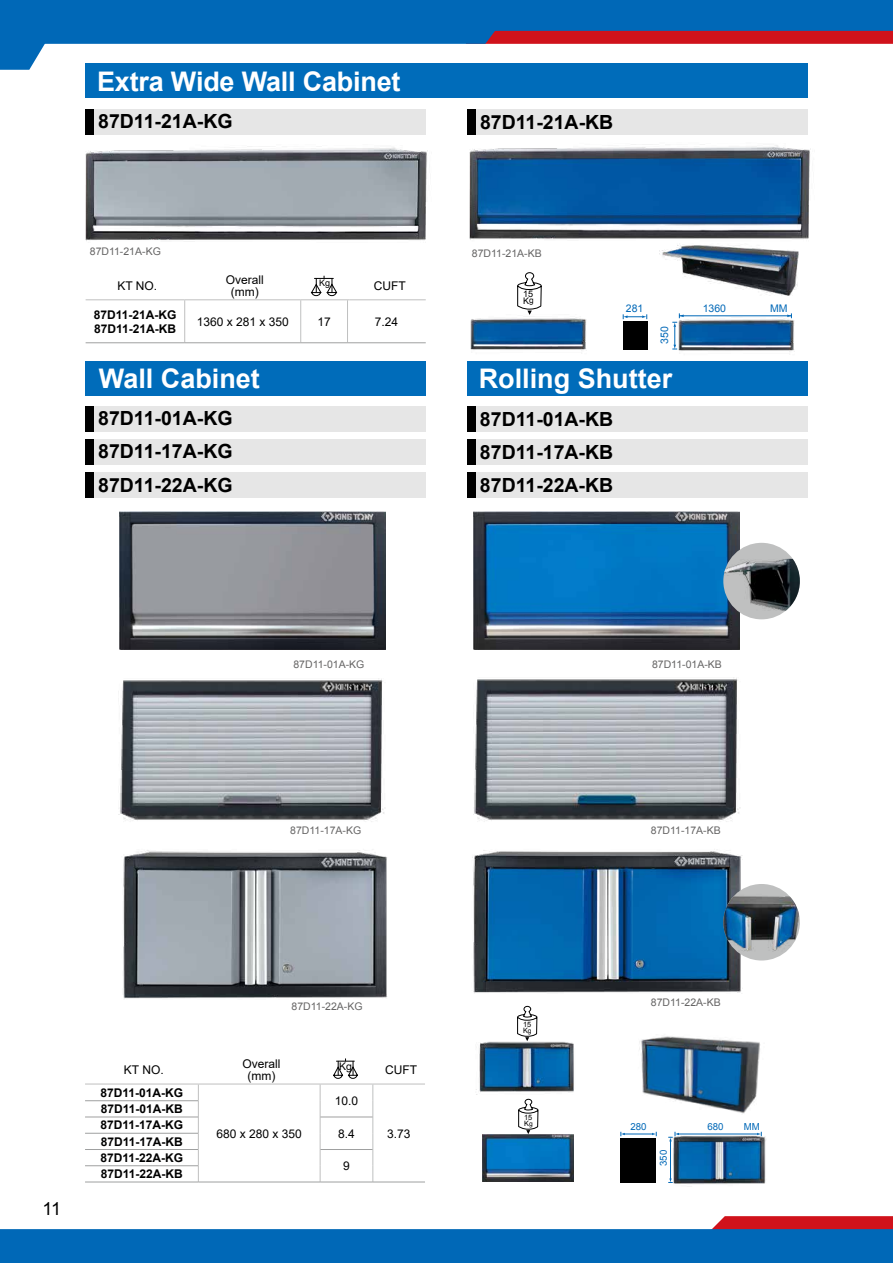
<style>
.page{position:relative;width:893px;height:1263px;background:#fff}
.page>*{position:absolute;margin:0;border:0;box-sizing:border-box;transform-origin:0 0}
.t1{font:700 27px "Arial";color:#fff}
.t2{font:700 19.5px/33.5px "Arial";color:#000;text-align:justify}
.t3{font:18px "Arial";color:#000}
.t4{font:700 12px/16.2px "Arial";color:#000}
.t5{font:12px/12px "Arial";color:#000;text-align:center}
.t6{font:10.5px "Arial";color:#656464}
.t7{font:10.5px "Arial";color:#0068b7}
.t8{font:10.5px "Arial";color:#000}
.t9{font:9.6px "Arial";color:#0068b7}
.t10{font:9px/6.4px "Arial";color:#000}
.t11{font:7.35px/5.7px "Arial";color:#000}
.s1{font-size:8.1px}
.s2{font-size:6.6px}
</style>
<div class="page">
<svg style="left:198px;top:1084px;width:1px;height:98px"></svg>
<svg style="left:320px;top:1084px;width:1px;height:98px"></svg>
<svg style="left:373px;top:1084px;width:1px;height:98px"></svg>
<hr style="left:85px;top:1100px;width:113px;height:1px;background:#9fa0a0">
<hr style="left:85px;top:1117px;width:113px;height:1px;background:#9fa0a0">
<hr style="left:85px;top:1133px;width:113px;height:1px;background:#9fa0a0">
<hr style="left:85px;top:1149px;width:113px;height:1px;background:#9fa0a0">
<hr style="left:85px;top:1165px;width:113px;height:1px;background:#9fa0a0">
<hr style="left:85px;top:1182px;width:113px;height:1px;background:#9fa0a0">
<hr style="left:320px;top:1117px;width:53px;height:1px;background:#9fa0a0">
<hr style="left:320px;top:1149px;width:53px;height:1px;background:#9fa0a0">
<hr style="left:198px;top:1182px;width:122px;height:1px;background:#9fa0a0">
<hr style="left:320px;top:1182px;width:53px;height:1px;background:#9fa0a0">
<hr style="left:373px;top:1182px;width:52px;height:1px;background:#9fa0a0">
<hr style="left:85px;top:1083px;width:113px;height:1px;background:#bfc0c0">
<hr style="left:198px;top:1083px;width:122px;height:1px;background:#bfc0c0">
<hr style="left:320px;top:1083px;width:53px;height:1px;background:#bfc0c0">
<hr style="left:373px;top:1083px;width:52px;height:1px;background:#bfc0c0">
<svg style="left:333px;top:1058px;width:25px;height:21px"></svg>
<div style="left:85px;top:361px;width:340px;height:34px;background:#006cba"></div>
<div style="left:467px;top:361px;width:340px;height:34px;background:#006cba"></div>
<div style="left:85px;top:406px;width:340px;height:25px;background:#e6e6e6"></div>
<div style="left:85px;top:406px;width:9px;height:25px;background:#000"></div>
<div style="left:85px;top:439px;width:340px;height:25px;background:#e6e6e6"></div>
<div style="left:85px;top:439px;width:9px;height:25px;background:#000"></div>
<div style="left:85px;top:472px;width:340px;height:25px;background:#e6e6e6"></div>
<div style="left:85px;top:472px;width:9px;height:25px;background:#000"></div>
<div style="left:467px;top:406px;width:340px;height:25px;background:#e6e6e6"></div>
<div style="left:467px;top:406px;width:8px;height:25px;background:#000"></div>
<div style="left:467px;top:439px;width:340px;height:25px;background:#e6e6e6"></div>
<div style="left:467px;top:439px;width:8px;height:25px;background:#000"></div>
<div style="left:467px;top:472px;width:340px;height:25px;background:#e6e6e6"></div>
<div style="left:467px;top:472px;width:8px;height:25px;background:#000"></div>
<img style="left:119px;top:511px;width:267px;height:139px">
<img style="left:118px;top:678px;width:267px;height:144px">
<img style="left:473px;top:511px;width:267px;height:139px">
<img style="left:473px;top:677px;width:268px;height:145px">
<img style="left:123px;top:850px;width:264px;height:149px">
<img style="left:472px;top:850px;width:276px;height:143px">
<img style="left:639px;top:1036px;width:121px;height:78px">
<img style="left:476px;top:1041px;width:98px;height:52px">
<img style="left:671px;top:1131px;width:95px;height:53px">
<div style="left:85px;top:109px;width:340px;height:26px;background:#e6e6e6"></div>
<div style="left:467px;top:109px;width:340px;height:26px;background:#e6e6e6"></div>
<div style="left:85px;top:109px;width:9px;height:26px;background:#000"></div>
<div style="left:467px;top:109px;width:8px;height:26px;background:#000"></div>
<div style="left:85px;top:64px;width:723px;height:34px;background:#006cba"></div>
<img style="left:85px;top:133px;width:343px;height:108px">
<img style="left:469px;top:132px;width:342px;height:108px">
<img style="left:679px;top:318px;width:116px;height:34px">
<img style="left:470px;top:317px;width:117px;height:34px">
<img style="left:660px;top:234px;width:151px;height:62px">
<hr style="left:86px;top:299px;width:99px;height:1px;background:#bfc0c0">
<hr style="left:185px;top:299px;width:116px;height:1px;background:#bfc0c0">
<hr style="left:301px;top:299px;width:48px;height:1px;background:#bfc0c0">
<hr style="left:349px;top:299px;width:77px;height:1px;background:#bfc0c0">
<hr style="left:184px;top:300px;width:1px;height:43px;background:#bfc0c0">
<hr style="left:300px;top:300px;width:1px;height:43px;background:#bfc0c0">
<hr style="left:347px;top:300px;width:1px;height:43px;background:#bfc0c0">
<hr style="left:86px;top:342px;width:99px;height:1px;background:#9fa0a0">
<hr style="left:185px;top:342px;width:116px;height:1px;background:#9fa0a0">
<hr style="left:301px;top:342px;width:46px;height:1px;background:#9fa0a0">
<hr style="left:347px;top:342px;width:79px;height:1px;background:#9fa0a0">
<svg style="left:311px;top:275px;width:26px;height:21px"></svg>
<img style="left:483px;top:1134px;width:90px;height:47px">
<div style="left:723px;top:543px;width:77px;height:76px;background:#bfc0c0;border-radius:50%"></div>
<img style="left:723px;top:559px;width:77px;height:52px">
<div style="left:723px;top:884px;width:77px;height:76px;background:#bfc0c0;border-radius:50%"></div>
<img style="left:723px;top:889px;width:77px;height:67px">
<div style="left:621px;top:1138px;width:35px;height:44px;background:#000"></div>
<div style="left:623px;top:321px;width:24px;height:29px;background:#000"></div>
<svg style="left:517px;top:272px;width:25px;height:124px"></svg>
<svg style="left:623px;top:314px;width:24px;height:5px"></svg>
<hr style="left:680px;top:316px;width:111px;height:1px;background:#0068b7">
<svg style="left:787px;top:313px;width:5px;height:5px"></svg>
<svg style="left:672px;top:313px;width:12px;height:37px"></svg>
<svg style="left:518px;top:1098px;width:21px;height:36px"></svg>
<svg style="left:517px;top:1005px;width:21px;height:36px"></svg>
<svg style="left:621px;top:1132px;width:36px;height:4px"></svg>
<hr style="left:670px;top:1141px;width:1px;height:39px;background:#0068b7">
<svg style="left:668px;top:1178px;width:5px;height:5px"></svg>
<hr style="left:678px;top:1134px;width:79px;height:1px;background:#0068b7">
<svg style="left:668px;top:1132px;width:11px;height:9px"></svg>
<svg style="left:757px;top:1132px;width:5px;height:4px"></svg>
<svg style="left:0;top:0;width:893px;height:70px"></svg>
<svg style="left:0;top:1216px;width:893px;height:47px"></svg>
<h1 class="t1" style="left:97px;top:63px;width:305px">Extra Wide Wall Cabinet</h1>
<h2 class="t2" style="left:98px;top:105px;width:136px">87D11-21A-KG</h2>
<h2 class="t2" style="left:480px;top:105px;width:135px">87D11-21A-KB</h2>
<p class="t6" style="left:90px;top:245px;width:73px">87D11-21A-KG</p>
<p class="t6" style="left:472px;top:247px;width:71px">87D11-21A-KB</p>
<p class="t5" style="left:117px;top:279px;width:41px">KT NO.</p>
<p class="t5" style="left:226px;top:273px;width:40px">Overall (mm)</p>
<p class="t5" style="left:374px;top:279px;width:33px">CUFT</p>
<p class="t4" style="left:94px;top:308px;width:84px;line-height:14.4px">87D11-21A-KG<br>87D11-21A-KB</p>
<p class="t5" style="left:197px;top:316px;width:94px">1360 x 281 x 350</p>
<p class="t5" style="left:317px;top:316px;width:15px">17</p>
<p class="t5" style="left:375px;top:316px;width:25px">7.24</p>
<p class="t10" style="left:319px;top:279px;width:13px">Kg</p>
<p class="t10" style="left:523px;top:291px;width:12px">15<br>K<span class="s1">g</span></p>
<p class="t7" style="left:626px;top:301px;width:19px">281</p>
<p class="t7" style="left:703px;top:301px;width:25px">1360</p>
<p class="t7" style="left:770px;top:301px;width:19px">MM</p>
<p class="t7" style="left:658px;top:344px;width:19px;rotate:-90deg">350</p>
<h1 class="t1" style="left:99px;top:361px;width:163px">Wall Cabinet</h1>
<h1 class="t1" style="left:479px;top:361px;width:195px">Rolling Shutter</h1>
<h2 class="t2" style="left:98px;top:401px;width:136px">87D11-01A-KG 87D11-17A-KG 87D11-22A-KG</h2>
<h2 class="t2" style="left:480px;top:403px;width:135px;line-height:32.8px">87D11-01A-KB 87D11-17A-KB 87D11-22A-KB</h2>
<p class="t6" style="left:293px;top:657px;width:73px">87D11-01A-KG</p>
<p class="t6" style="left:290px;top:823px;width:73px">87D11-17A-KG</p>
<h3 class="t3" style="left:43px;top:1196px;width:20px">11</h3>
<p class="t6" style="left:292px;top:1000px;width:73px">87D11-22A-KG</p>
<p class="t5" style="left:124px;top:1063px;width:41px">KT NO.</p>
<p class="t5" style="left:242px;top:1057px;width:40px">Overall (mm)</p>
<p class="t5" style="left:385px;top:1063px;width:33px">CUFT</p>
<p class="t8" style="left:339px;top:1059px;width:14px">Kg</p>
<p class="t4" style="left:100px;top:1085px;width:84px">87D11-01A-KG</p>
<p class="t4" style="left:100px;top:1101px;width:84px">87D11-01A-KB<br>87D11-17A-KG</p>
<p class="t4" style="left:100px;top:1134px;width:84px">87D11-17A-KB<br>87D11-22A-KG</p>
<p class="t4" style="left:101px;top:1166px;width:84px">87D11-22A-KB</p>
<p class="t5" style="left:217px;top:1127px;width:87px">680 x 280 x 350</p>
<p class="t5" style="left:335px;top:1095px;width:25px">10.0</p>
<p class="t5" style="left:338px;top:1127px;width:18px">8.4</p>
<p class="t5" style="left:343px;top:1160px;width:8px">9</p>
<p class="t5" style="left:387px;top:1127px;width:25px">3.73</p>
<p class="t11" style="left:523px;top:1022px;width:10px">15<br>K<span class="s2">g</span></p>
<p class="t11" style="left:524px;top:1115px;width:10px">15<br>K<span class="s2">g</span></p>
<p class="t6" style="left:652px;top:657px;width:71px">87D11-01A-KB</p>
<p class="t6" style="left:651px;top:823px;width:71px">87D11-17A-KB</p>
<p class="t6" style="left:651px;top:995px;width:71px">87D11-22A-KB</p>
<p class="t9" style="left:630px;top:1120px;width:18px">280</p>
<p class="t9" style="left:707px;top:1120px;width:18px">680</p>
<p class="t9" style="left:744px;top:1120px;width:18px">MM</p>
<p class="t9" style="left:657px;top:1166px;width:18px;rotate:-90deg">350</p>
</div>
